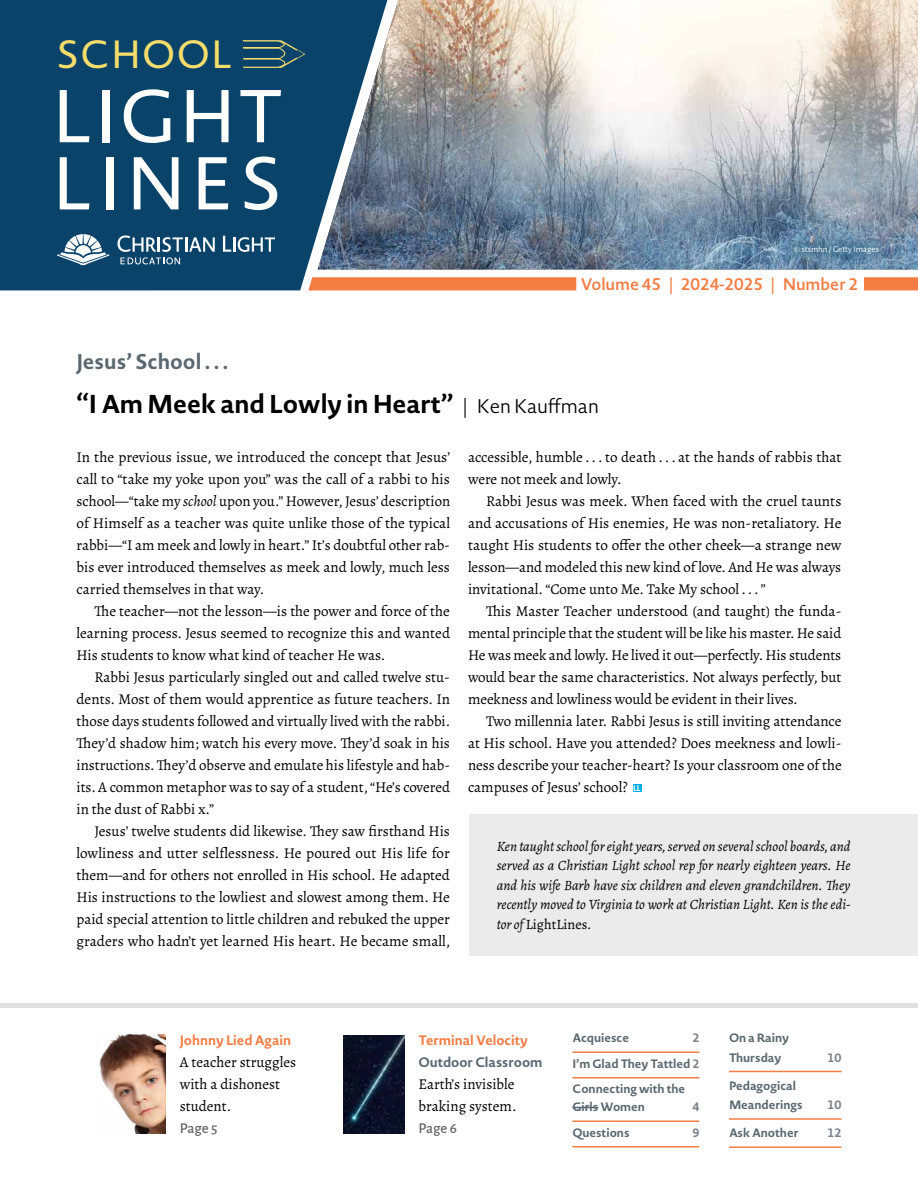
<style>
.page{position:relative;width:918px;height:1188px;background:#fff}
.page>*{position:absolute;margin:0;border:0;box-sizing:border-box;transform-origin:0 0}
.t1{font:73.5px/67.2px "Novel Sans Pro";letter-spacing:.045em;color:#fff}
.t2{font:38.7px "Novel Sans Pro";letter-spacing:.02em;color:#f5dd6c}
.t3{font:700 25.5px "Novel Sans Pro";color:#000}
.t4{font:700 21px "Novel Sans Pro";color:#5b6870}
.t5{font:600 16.5px "Novel Sans Pro";color:#f47d44}
.t6{font:15px/22px "Alegreya";color:#000;text-align:justify}
.t7{font:500 15px "Alegreya Sans";color:#636466}
.t8{font:italic 14.25px/19.5px "Alegreya";color:#000;text-align:justify}
.t9{font:700 13.5px "Novel Sans Pro";color:#f47d44}
.t10{font:700 13.5px "Novel Sans Pro";color:#5b6870}
.t11{font:700 12px/19.2px "Novel Sans Pro";color:#5b6870}
.t12{font:700 12px "Novel Sans Pro";color:#7b828a}
.t13{font:9px "Alegreya Sans";color:#fff}
.s1{font-weight:300;font-size:19.5px}
.s2{font-style:italic}
.s3{font-style:normal}
.s4{color:#7b828a}
</style>
<div class="page">
<img style="left:99px;top:1034px;width:67px;height:100px">
<svg style="left:633px;top:784px;width:8px;height:8px"></svg>
<div style="left:470px;top:814px;width:448px;height:142px;background:#ebebec"></div>
<img style="left:387px;top:0;width:531px;height:269px">
<svg style="left:0;top:0;width:387px;height:290px;background:#215274"></svg>
<div style="left:57px;top:38px;width:181px;height:36px;background:#0a436a"></div>
<div style="left:52px;top:86px;width:259px;height:129px;background:#0a436a"></div>
<div style="left:57px;top:234px;width:218px;height:31px;background:#0a436a"></div>
<svg style="left:57px;top:234px;width:53px;height:31px"></svg>
<svg style="left:223px;top:236px;width:8px;height:16px"></svg>
<hr style="left:233px;top:237px;width:3px;height:15px;background:#fff">
<svg style="left:238px;top:237px;width:37px;height:15px"></svg>
<svg style="left:117px;top:235px;width:98px;height:29px"></svg>
<svg style="left:242px;top:40px;width:65px;height:29px;background:#305c6a"></svg>
<svg style="left:308px;top:277px;width:610px;height:13px;background:#f48048"></svg>
<div style="left:576px;top:271px;width:288px;height:25px;background:#fff"></div>
<svg style="left:782px;top:234px;width:109px;height:32px;background:#6185a3"></svg>
<hr style="left:729px;top:1071px;width:113px;height:1px;background:#f47d44">
<hr style="left:729px;top:1118px;width:113px;height:2px;background:#f47d44">
<hr style="left:729px;top:1146px;width:113px;height:2px;background:#f47d44">
<hr style="left:572px;top:1051px;width:127px;height:2px;background:#f47d44">
<hr style="left:572px;top:1077px;width:127px;height:1px;background:#f47d44">
<hr style="left:572px;top:1120px;width:127px;height:2px;background:#f47d44">
<hr style="left:572px;top:1146px;width:127px;height:1px;background:#f47d44">
<svg style="left:572px;top:1107px;width:26px;height:1px"></svg>
<div style="left:0;top:1003px;width:918px;height:5px;background:#dfe1e0"></div>
<img style="left:344px;top:1035px;width:60px;height:99px">
<h2 class="t2" style="left:57px;top:26px;width:178px">SCHOOL</h2>
<h1 class="t1" style="left:52px;top:81px;width:233px">LIGHT<br>LINES</h1>
<p class="t13" style="left:794px;top:243px;width:87px">© stsmhn / Getty Images</p>
<p class="t5" style="left:581px;top:272px;width:279px">Volume 45 | 2024-2025 | Number 2</p>
<h3 class="t4" style="left:76px;top:346px;width:153px">Jesus’ School . . .</h3>
<h3 class="t3" style="left:76px;top:385px;width:524px">“I Am Meek and Lowly in Heart” <span class="s1">| Ken Kauffman</span></h3>
<p class="t6" style="left:76px;top:446px;width:375px">In the previous issue, we introduced the concept that Jesus’ call to “take my yoke upon you” was the call of a rabbi to his school—“take my <span class="s2">school</span> upon you.” However, Jesus’ description of Himself as a teacher was quite unlike those of the typical rabbi—“I am meek and lowly in heart.” It’s doubtful other rab&shy;bis ever introduced themselves as meek and lowly, much less carried themselves in that way.</p>
<p class="t6" style="left:76px;top:600px;width:375px;text-indent:18px">The teacher—not the lesson—is the power and force of the learning process. Jesus seemed to recognize this and wanted His students to know what kind of teacher He was.</p>
<p class="t6" style="left:76px;top:666px;width:375px;text-indent:18px">Rabbi Jesus particularly singled out and called twelve stu&shy;dents. Most of them would apprentice as future teachers. In those days students followed and virtually lived with the rabbi.<br>They’d shadow him; watch his every move. They’d soak in his instructions. They’d observe and emulate his lifestyle and hab&shy;its. A common metaphor was to say of a student, “He’s covered in the dust of Rabbi x.”</p>
<p class="t6" style="left:76px;top:820px;width:375px;text-indent:18px">Jesus’ twelve students did likewise. They saw firsthand His lowliness and utter selflessness. He poured out His life for them—and for others not enrolled in His school. He adapted His instructions to the lowliest and slowest among them. He paid special attention to little children and rebuked the upper graders who hadn’t yet learned His heart. He became small,</p>
<p class="t6" style="left:468px;top:446px;width:375px">accessible, humble ...to death ... at the hands of rabbis that were not meek and lowly.</p>
<p class="t6" style="left:468px;top:490px;width:375px;text-indent:18px">Rabbi Jesus was meek. When faced with the cruel taunts and accusations of His enemies, He was non-retaliatory. He taught His students to offer the other cheek—a strange new lesson—and modeled this new kind of love. And He was always invitational. “Come unto Me. Take My school...”</p>
<p class="t6" style="left:468px;top:600px;width:375px;text-indent:18px">This Master Teacher understood (and taught) the funda&shy;mental principle that the student will be like his master. He said He was meek and lowly. He lived it out—perfectly. His students would bear the same characteristics. Not always perfectly, but meekness and lowliness would be evident in their lives.</p>
<p class="t6" style="left:468px;top:710px;width:375px;text-indent:18px">Two millennia later. Rabbi Jesus is still inviting attendance at His school. Have you attended? Does meekness and lowli&shy;ness describe your teacher-heart? Is your classroom one of the campuses of Jesus’ school?</p>
<p class="t8" style="left:497px;top:836px;width:355px">Ken taught school for eight years, served on several school boards, and served as a Christian Light school rep for nearly eighteen years. He and his wife Barb have six children and eleven grandchildren. They recently moved to Virginia to work at Christian Light. Ken is the edi&shy;tor of <span class="s3">LightLines</span>.</p>
<p class="t9" style="left:180px;top:1030px;width:113px">Johnny Lied Again</p>
<p class="t6" style="left:180px;top:1051px;width:118px;text-align:left">A teacher struggles with a dishonest student.</p>
<p class="t7" style="left:180px;top:1118px;width:39px">Page 5</p>
<p class="t9" style="left:419px;top:1030px;width:111px">Terminal Velocity</p>
<p class="t10" style="left:419px;top:1052px;width:126px">Outdoor Classroom</p>
<p class="t6" style="left:419px;top:1073px;width:100px">Earth’s invisible braking system.</p>
<p class="t7" style="left:419px;top:1118px;width:40px">Page 6</p>
<p class="t11" style="left:572px;top:1028px;width:58px">Acquiesce</p>
<p class="t11" style="left:572px;top:1025px;width:128px;line-height:25.5px;text-align:justify;text-indent:120px"><span class="s4">2<br></span>I’m Glad They Tattled <span class="s4">2<br></span>Connecting with the</p>
<p class="t11" style="left:572px;top:1097px;width:74px">Girls Women</p>
<p class="t12" style="left:692px;top:1098px;width:8px">4</p>
<p class="t11" style="left:572px;top:1123px;width:59px">Questions</p>
<p class="t12" style="left:692px;top:1124px;width:8px">9</p>
<p class="t11" style="left:729px;top:1028px;width:62px">On a Rainy<br>Thursday</p>
<p class="t11" style="left:729px;top:1076px;width:75px">Pedagogical<br>Meanderings</p>
<p class="t12" style="left:828px;top:1049px;width:15px">10</p>
<p class="t12" style="left:828px;top:1096px;width:15px">10</p>
<p class="t11" style="left:729px;top:1123px;width:71px">Ask Another</p>
<p class="t12" style="left:828px;top:1124px;width:15px">12</p>
</div>
